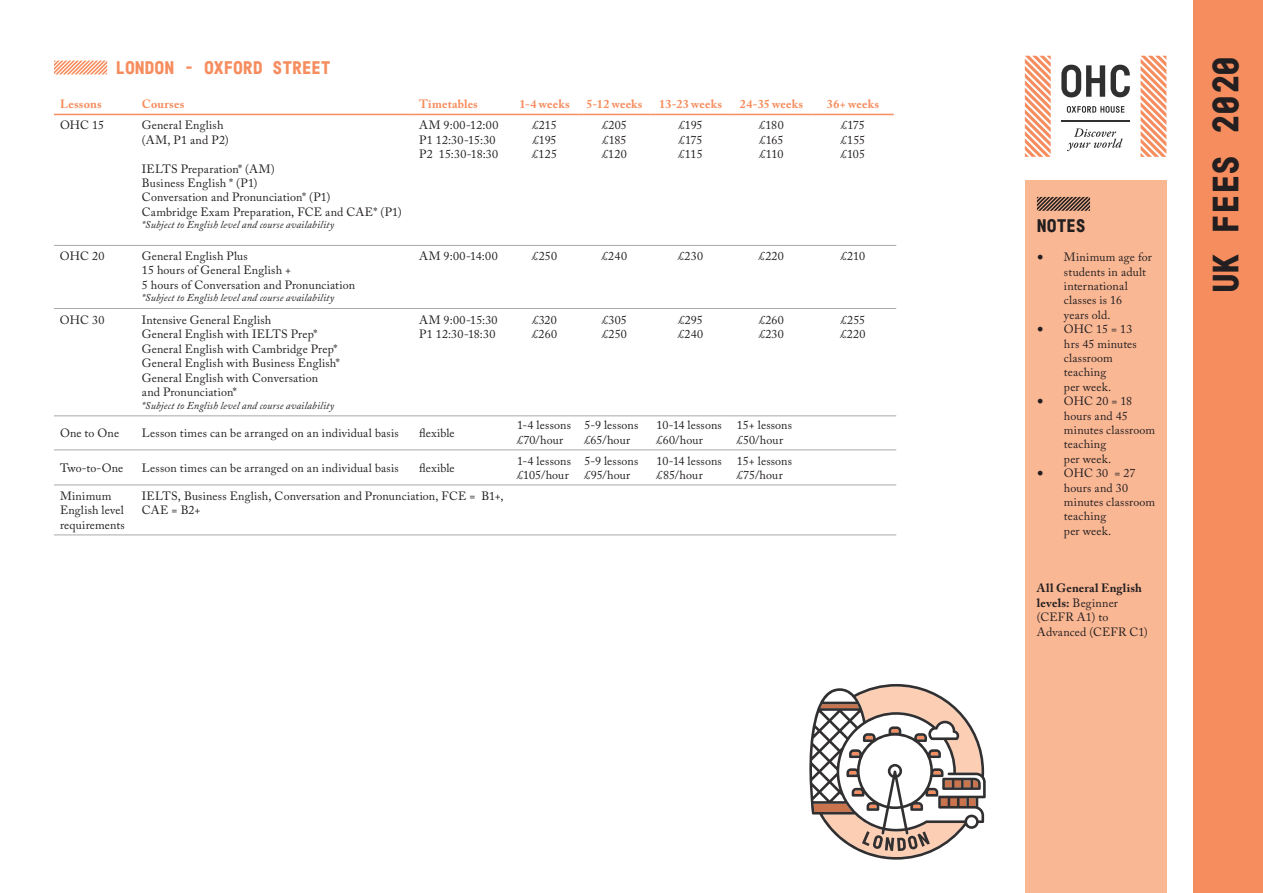
<style>
.page{position:relative;width:1263px;height:893px;background:#fff}
.page>*{position:absolute;margin:0;border:0;box-sizing:border-box;transform-origin:0 0}
.t1{font:900 36px "Fabrikat Mono";color:#231f20}
.t2{font:900 18px "Fabrikat Mono";letter-spacing:-.005em;color:#f68d5e}
.t3{font:900 18px "Fabrikat Mono";letter-spacing:-.01em;color:#231f20}
.t4{font:12px/14.4px "Adobe Caslon Pro";letter-spacing:.015em;color:#231f20}
.t5{font:700 12px "Adobe Caslon Pro";letter-spacing:.02em;color:#f68d5e}
.t6{font:italic 10.5px "Adobe Caslon Pro";letter-spacing:.015em;color:#231f20}
.s1{font-family:"Minion Pro";font-size:18px}
.s2{font-weight:700}
</style>
<div class="page">
<div style="left:1194px;top:0;width:69px;height:893px;background:#f68d5e"></div>
<svg style="left:1140px;top:56px;width:26px;height:101px"></svg>
<svg style="left:1025px;top:56px;width:26px;height:101px"></svg>
<svg style="left:1067px;top:128px;width:56px;height:23px"></svg>
<svg style="left:1067px;top:106px;width:57px;height:7px"></svg>
<svg style="left:1061px;top:65px;width:69px;height:32px"></svg>
<hr style="left:1061px;top:121px;width:69px;height:1px;background:#313031">
<svg style="left:54px;top:61px;width:53px;height:13px"></svg>
<hr style="left:54px;top:114px;width:82px;height:1px;background:#f68d5e">
<hr style="left:136px;top:114px;width:277px;height:1px;background:#f68d5e">
<hr style="left:413px;top:114px;width:98px;height:1px;background:#f68d5e">
<hr style="left:511px;top:114px;width:67px;height:1px;background:#f68d5e">
<hr style="left:578px;top:114px;width:73px;height:1px;background:#f68d5e">
<hr style="left:651px;top:114px;width:80px;height:1px;background:#f68d5e">
<hr style="left:731px;top:114px;width:81px;height:1px;background:#f68d5e">
<hr style="left:812px;top:114px;width:82px;height:1px;background:#f68d5e">
<div style="left:1025px;top:180px;width:141px;height:713px;background:#fab794"></div>
<svg style="left:1037px;top:197px;width:53px;height:14px"></svg>
<hr style="left:54px;top:245px;width:842px;height:1px;background:#a8a9ad">
<hr style="left:54px;top:308px;width:842px;height:1px;background:#a8a9ad">
<hr style="left:54px;top:416px;width:842px;height:1px;background:#a8a9ad">
<hr style="left:54px;top:450px;width:842px;height:1px;background:#a8a9ad">
<hr style="left:54px;top:485px;width:842px;height:1px;background:#a8a9ad">
<hr style="left:54px;top:535px;width:842px;height:1px;background:#a8a9ad">
<svg style="left:809px;top:684px;width:177px;height:176px"></svg>
<h2 class="t2" style="left:115px;top:57px;width:217px">LONDON - OXFORD STREET</h2>
<p class="t5" style="left:60px;top:97px;width:43px">Lessons</p>
<p class="t5" style="left:142px;top:97px;width:44px">Courses</p>
<p class="t5" style="left:419px;top:97px;width:60px">Timetables</p>
<p class="t5" style="left:519px;top:97px;width:52px">1-4 weeks</p>
<p class="t5" style="left:586px;top:97px;width:58px">5-12 weeks</p>
<p class="t5" style="left:659px;top:97px;width:64px">13-23 weeks</p>
<p class="t5" style="left:740px;top:97px;width:65px">24-35 weeks</p>
<p class="t5" style="left:827px;top:97px;width:54px">36+ weeks</p>
<p class="t4" style="left:60px;top:118px;width:46px">OHC 15</p>
<p class="t4" style="left:142px;top:118px;width:88px">General English (AM, P1 and P2)</p>
<p class="t4" style="left:142px;top:161px;width:261px">IELTS Preparation* (AM)<br>Business English * (P1)<br>Conversation and Pronunciation* (P1)<br>Cambridge Exam Preparation, FCE and CAE* (P1)</p>
<p class="t6" style="left:142px;top:219px;width:194px">*Subject to English level and course availability</p>
<p class="t4" style="left:419px;top:118px;width:81px">AM 9:00-12:00<br>P1 12:30-15:30<br>P2 15:30-18:30</p>
<p class="t4" style="left:532px;top:118px;width:26px;text-align:justify">£215 £195 £125</p>
<p class="t4" style="left:602px;top:118px;width:26px;text-align:justify">£205 £185 £120</p>
<p class="t4" style="left:678px;top:118px;width:26px;text-align:justify">£195 £175 £115</p>
<p class="t4" style="left:759px;top:118px;width:26px;text-align:justify">£180 £165 £110</p>
<p class="t4" style="left:841px;top:118px;width:26px;text-align:justify">£175 £155 £105</p>
<p class="t4" style="left:60px;top:249px;width:46px">OHC 20</p>
<p class="t4" style="left:142px;top:249px;width:215px">General English Plus<br>15 hours of General English +<br>5 hours of Conversation and Pronunciation</p>
<p class="t6" style="left:142px;top:292px;width:194px">*Subject to English level and course availability</p>
<p class="t4" style="left:60px;top:313px;width:46px">OHC 30</p>
<p class="t4" style="left:142px;top:313px;width:199px">Intensive General English<br>General English with IELTS Prep*<br>General English with Cambridge Prep*<br>General English with Business English*<br>General English with Conversation<br>and Pronunciation*</p>
<p class="t6" style="left:142px;top:399px;width:194px">*Subject to English level and course availability</p>
<p class="t4" style="left:419px;top:249px;width:80px">AM 9:00-14:00</p>
<p class="t4" style="left:532px;top:249px;width:26px">£250</p>
<p class="t4" style="left:602px;top:249px;width:27px">£240</p>
<p class="t4" style="left:678px;top:249px;width:26px">£230</p>
<p class="t4" style="left:759px;top:249px;width:26px">£220</p>
<p class="t4" style="left:841px;top:249px;width:26px">£210</p>
<p class="t4" style="left:419px;top:313px;width:80px">AM 9:00-15:30<br>P1 12:30-18:30</p>
<p class="t4" style="left:532px;top:313px;width:26px">£320 £260</p>
<p class="t4" style="left:602px;top:313px;width:26px">£305 £250</p>
<p class="t4" style="left:678px;top:313px;width:27px">£295 £240</p>
<p class="t4" style="left:759px;top:313px;width:26px">£260 £230</p>
<p class="t4" style="left:840px;top:313px;width:26px">£255 £220</p>
<p class="t4" style="left:60px;top:425px;width:61px">One to One</p>
<p class="t4" style="left:142px;top:425px;width:258px">Lesson times can be arranged on an individual basis</p>
<p class="t4" style="left:419px;top:425px;width:37px">flexible</p>
<p class="t4" style="left:517px;top:418px;width:55px">1-4 lessons £70/hour</p>
<p class="t4" style="left:584px;top:418px;width:56px">5-9 lessons £65/hour</p>
<p class="t4" style="left:657px;top:418px;width:67px">10-14 lessons £60/hour</p>
<p class="t4" style="left:737px;top:418px;width:57px">15+ lessons £50/hour</p>
<p class="t4" style="left:60px;top:461px;width:65px">Two-to-One</p>
<p class="t4" style="left:142px;top:461px;width:258px">Lesson times can be arranged on an individual basis</p>
<p class="t4" style="left:419px;top:461px;width:37px">flexible</p>
<p class="t4" style="left:517px;top:453px;width:55px">1-4 lessons £105/hour</p>
<p class="t4" style="left:584px;top:453px;width:56px">5-9 lessons £95/hour</p>
<p class="t4" style="left:657px;top:453px;width:67px">10-14 lessons £85/hour</p>
<p class="t4" style="left:737px;top:453px;width:57px">15+ lessons £75/hour</p>
<p class="t4" style="left:60px;top:489px;width:66px">Minimum<br>English level requirements</p>
<p class="t4" style="left:142px;top:489px;width:363px">IELTS, Business English, Conversation and Pronunciation, FCE = B1+,<br>CAE = B2+</p>
<h2 class="t3" style="left:1037px;top:215px;width:50px">NOTES</h2>
<p class="t4" style="left:1064px;top:250px;width:89px;text-indent:-27px"><span class="s1">•</span> Minimum age for students in adult international classes is 16<br>years old.</p>
<p class="t4" style="left:1064px;top:322px;width:74px;text-indent:-27px"><span class="s1">•</span> OHC 15 = 13 hrs 45 minutes classroom teaching<br>per week.</p>
<p class="t4" style="left:1064px;top:394px;width:93px;text-indent:-27px"><span class="s1">•</span> OHC 20 = 18 hours and 45 minutes classroom teaching<br>per week.</p>
<p class="t4" style="left:1064px;top:466px;width:93px;text-indent:-27px"><span class="s1">•</span> OHC 30 = 27 hours and 30 minutes classroom teaching<br>per week.</p>
<p class="t4" style="left:1037px;top:581px;width:112px"><span class="s2">All General English levels:</span> Beginner (CEFR A1) to<br>Advanced (CEFR C1)</p>
<h1 class="t1" style="left:1203px;top:293px;width:239px;rotate:-90deg">UK FEES 2020</h1>
</div>
